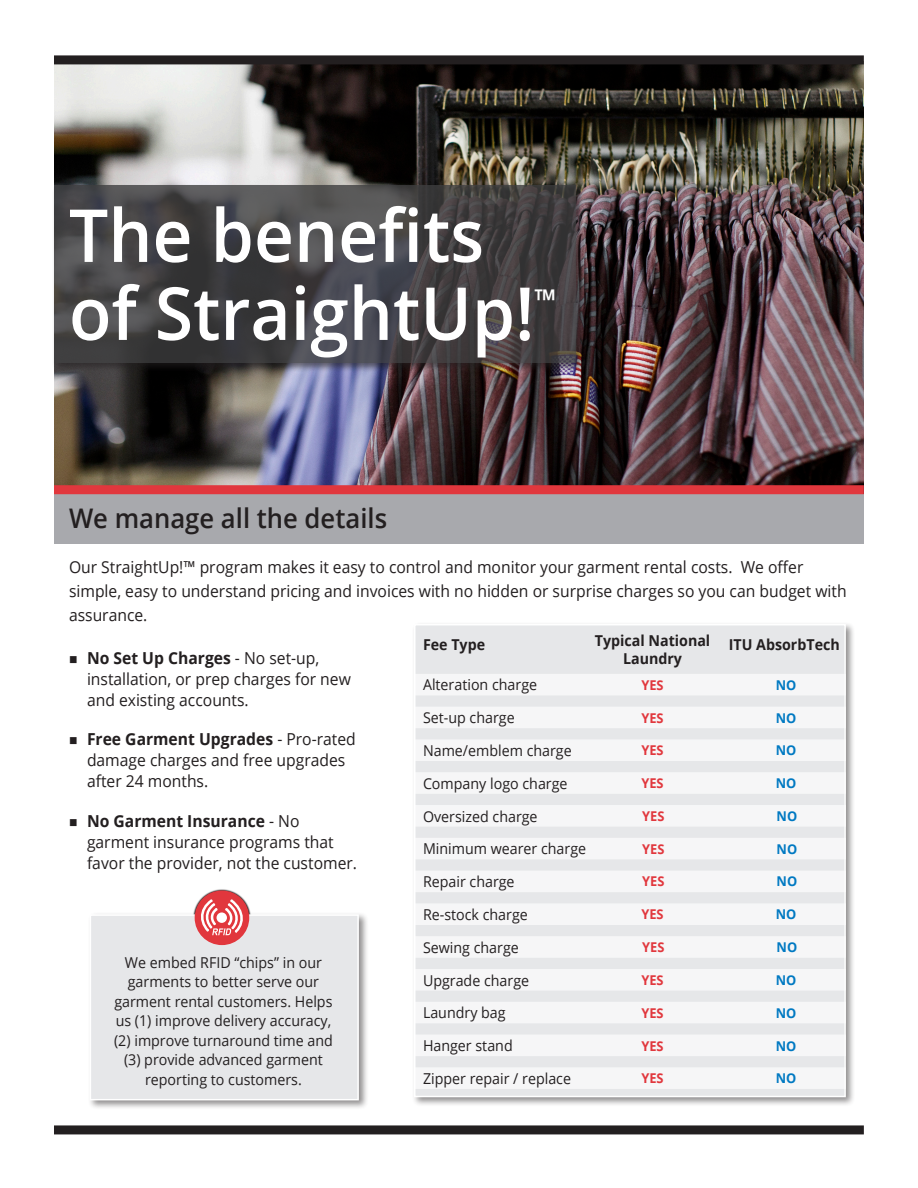
<style>
.page{position:relative;width:918px;height:1188px;background:#fff}
.page>*{position:absolute;margin:0;border:0;box-sizing:border-box;transform-origin:0 0}
.t1{font:600 73.2px "Open Sans";color:#fff;scale:.95 1}
.t2{font:600 30px "Open Sans";color:#fff;scale:.95 1}
.t3{font:600 27px "Open Sans";color:#231f20;scale:.95 1}
.t4{font:16.5px/21px "Open Sans";color:#231f20;scale:.95 1}
.t5{font:15px/19.5px "Open Sans";color:#231f20;text-align:center;scale:.95 1}
.t6{font:700 15px/18px "Open Sans";color:#231f20;text-align:center;scale:.95 1}
.t7{font:700 13.5px "Open Sans";color:#e1373d;scale:.95 1}
.t8{font:700 13.5px "Open Sans";color:#0079c2;scale:.95 1}
.s1{font-weight:700}
</style>
<div class="page">
<img style="left:54px;top:64px;width:810px;height:421px">
<div style="left:54px;top:55px;width:810px;height:9px;background:#231f20"></div>
<div style="left:54px;top:494px;width:810px;height:50px;background:#a8a9ad"></div>
<div style="left:54px;top:485px;width:810px;height:9px;background:#e1373d"></div>
<div style="left:52px;top:183px;width:534px;height:190px;background:#231f20;opacity:.75"></div>
<svg style="left:54px;top:186px;width:522px;height:177px;background:#444345"></svg>
<div style="left:54px;top:1125px;width:810px;height:9px;background:#231f20"></div>
<div style="left:412px;top:622px;width:444px;height:485px;background:#231f20;opacity:.5"></div>
<div style="left:414px;top:624px;width:432px;height:473px;background:#e6e7e9;border:2px solid #fff"></div>
<div style="left:414px;top:674px;width:432px;height:21px;background:#f6f6f7"></div>
<div style="left:414px;top:707px;width:432px;height:21px;background:#f6f6f7"></div>
<div style="left:414px;top:739px;width:432px;height:22px;background:#f6f6f7"></div>
<div style="left:414px;top:772px;width:432px;height:22px;background:#f6f6f7"></div>
<div style="left:414px;top:805px;width:432px;height:22px;background:#f6f6f7"></div>
<div style="left:414px;top:838px;width:432px;height:21px;background:#f6f6f7"></div>
<div style="left:414px;top:871px;width:432px;height:21px;background:#f6f6f7"></div>
<div style="left:414px;top:903px;width:432px;height:22px;background:#f6f6f7"></div>
<div style="left:414px;top:936px;width:432px;height:22px;background:#f6f6f7"></div>
<div style="left:414px;top:969px;width:432px;height:22px;background:#f6f6f7"></div>
<div style="left:414px;top:1002px;width:432px;height:21px;background:#f6f6f7"></div>
<div style="left:414px;top:1035px;width:432px;height:21px;background:#f6f6f7"></div>
<div style="left:414px;top:1067px;width:432px;height:22px;background:#f6f6f7"></div>
<div style="left:87px;top:912px;width:282px;height:198px;background:#231f20;opacity:.5"></div>
<div style="left:90px;top:914px;width:269px;height:186px;background:#e6e7e9;border:2px solid #fff"></div>
<img style="left:193px;top:889px;width:58px;height:57px">
<div style="left:195px;top:890px;width:54px;height:55px;background:#e1373d;border-radius:50%"></div>
<svg style="left:199px;top:897px;width:46px;height:42px"></svg>
<p class="t1" style="left:69px;top:185px;width:438px">The benefits</p>
<p class="t1" style="left:69px;top:263px;width:491px">of StraightUp!</p>
<p class="t2" style="left:534px;top:280px;width:24px">™</p>
<p class="t3" style="left:69px;top:499px;width:336px">We manage all the details</p>
<p class="t4" style="left:69px;top:555px;width:820px;line-height:24px">Our StraightUp!™ program makes it easy to control and monitor your garment rental costs. We offer simple, easy to understand pricing and invoices with no hidden or surprise charges so you can budget with assurance.</p>
<p class="t6" style="left:423px;top:636px;width:67px">Fee Type</p>
<p class="t6" style="left:595px;top:631px;width:123px">Typical National<br>Laundry</p>
<p class="t6" style="left:729px;top:636px;width:118px">ITU AbsorbTech</p>
<p class="t5" style="left:423px;top:675px;width:122px">Alteration charge</p>
<p class="t4" style="left:87px;top:647px;width:279px"><span class="s1">No Set Up Charges</span> - No set-up, installation, or prep charges for new and existing accounts.</p>
<p class="t4" style="left:87px;top:729px;width:285px"><span class="s1">Free Garment Upgrades</span> - Pro-rated damage charges and free upgrades after 24 months.</p>
<p class="t4" style="left:87px;top:810px;width:286px"><span class="s1">No Garment Insurance</span> - No garment insurance programs that favor the provider, not the customer.</p>
<p class="t7" style="left:641px;top:675px;width:25px">YES</p>
<p class="t7" style="left:641px;top:708px;width:25px">YES</p>
<p class="t7" style="left:641px;top:741px;width:25px">YES</p>
<p class="t7" style="left:641px;top:774px;width:25px">YES</p>
<p class="t7" style="left:642px;top:807px;width:25px">YES</p>
<p class="t7" style="left:642px;top:839px;width:25px">YES</p>
<p class="t7" style="left:642px;top:872px;width:25px">YES</p>
<p class="t7" style="left:641px;top:905px;width:25px">YES</p>
<p class="t7" style="left:642px;top:938px;width:25px">YES</p>
<p class="t7" style="left:641px;top:971px;width:25px">YES</p>
<p class="t7" style="left:641px;top:1003px;width:25px">YES</p>
<p class="t7" style="left:641px;top:1036px;width:25px">YES</p>
<p class="t7" style="left:641px;top:1069px;width:25px">YES</p>
<p class="t8" style="left:776px;top:675px;width:23px">NO</p>
<p class="t8" style="left:776px;top:708px;width:23px">NO</p>
<p class="t8" style="left:776px;top:741px;width:23px">NO</p>
<p class="t8" style="left:776px;top:774px;width:23px">NO</p>
<p class="t8" style="left:777px;top:807px;width:23px">NO</p>
<p class="t8" style="left:777px;top:839px;width:23px">NO</p>
<p class="t8" style="left:777px;top:872px;width:23px">NO</p>
<p class="t8" style="left:776px;top:905px;width:23px">NO</p>
<p class="t8" style="left:777px;top:938px;width:23px">NO</p>
<p class="t8" style="left:776px;top:971px;width:23px">NO</p>
<p class="t8" style="left:776px;top:1003px;width:23px">NO</p>
<p class="t8" style="left:776px;top:1036px;width:23px">NO</p>
<p class="t8" style="left:776px;top:1069px;width:23px">NO</p>
<p class="t5" style="left:423px;top:708px;width:98px">Set-up charge</p>
<p class="t5" style="left:423px;top:740px;width:158px">Name/emblem charge</p>
<p class="t5" style="left:423px;top:773px;width:154px">Company logo charge</p>
<p class="t5" style="left:423px;top:806px;width:122px">Oversized charge</p>
<p class="t5" style="left:423px;top:839px;width:173px">Minimum wearer charge</p>
<p class="t5" style="left:423px;top:872px;width:98px">Repair charge</p>
<p class="t5" style="left:423px;top:904px;width:112px">Re-stock charge</p>
<p class="t5" style="left:423px;top:937px;width:102px">Sewing charge</p>
<p class="t5" style="left:423px;top:970px;width:113px">Upgrade charge</p>
<p class="t5" style="left:423px;top:1003px;width:89px">Laundry bag</p>
<p class="t5" style="left:423px;top:1036px;width:96px">Hanger stand</p>
<p class="t5" style="left:423px;top:1068px;width:157px">Zipper repair / replace</p>
<p class="t5" style="left:114px;top:952px;width:232px">We embed RFID “chips” in our garments to better serve our garment rental customers. Helps us (1) improve delivery accuracy, (2) improve turnaround time and (3) provide advanced garment reporting to customers.</p>
</div>
